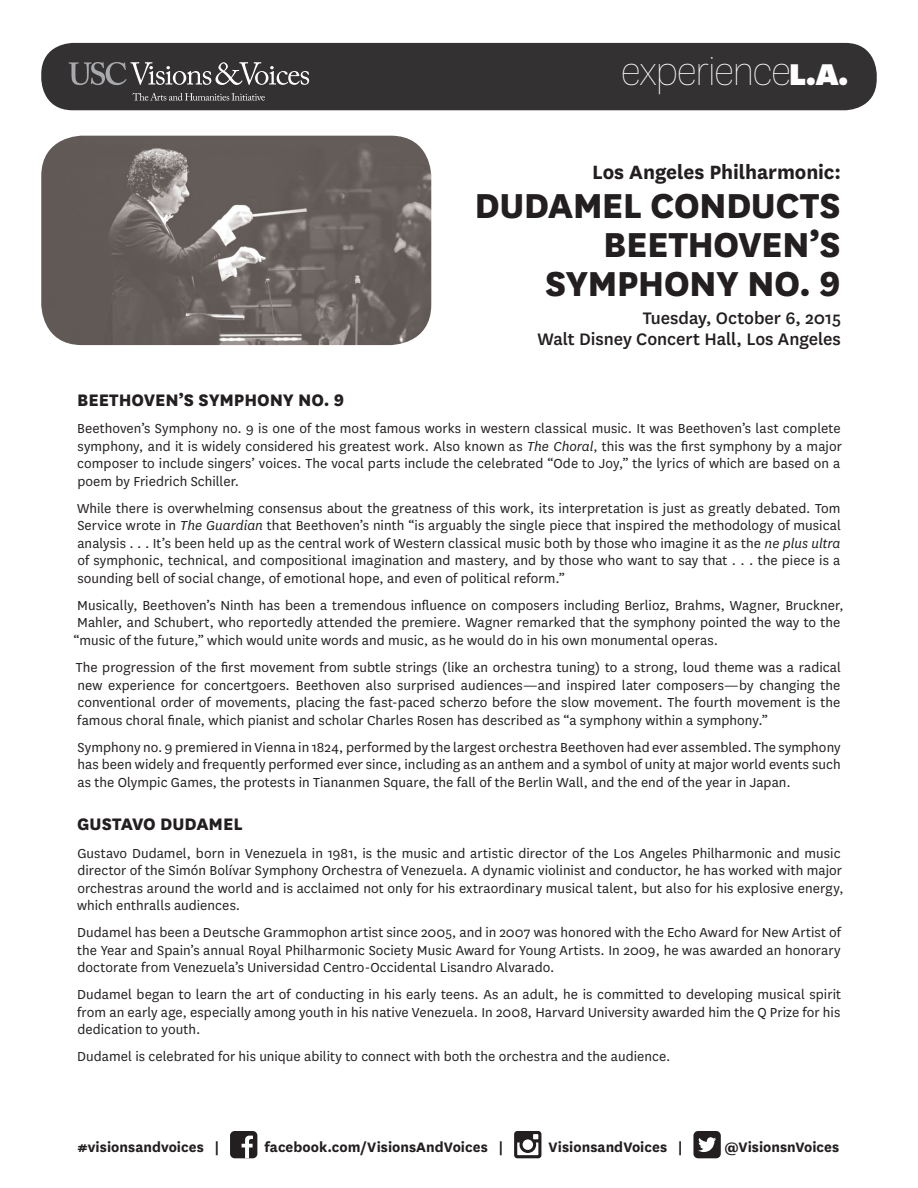
<style>
.page{position:relative;width:918px;height:1188px;background:#fff}
.page>*{position:absolute;margin:0;border:0;box-sizing:border-box;transform-origin:0 0}
.t1{font:100 45.6px "National";letter-spacing:-.035em;color:#fff}
.t2{font:800 40.5px/39px "National";letter-spacing:-.015em;color:#231f20;text-align:right}
.t3{font:700 22.5px "National";letter-spacing:-.005em;color:#231f20}
.t4{font:500 19.5px/21px "National";letter-spacing:-.005em;color:#231f20;text-align:right}
.t5{font:800 19.5px "National";letter-spacing:-.005em;color:#231f20}
.t6{font:700 16.05px "National";color:#231f20}
.t7{font:15.15px/17.5px "National";letter-spacing:.005em;color:#231f20;text-align:justify}
.s1{font-weight:900;font-size:35.1px}
.s2{font-style:italic}
</style>
<div class="page">
<img style="left:41px;top:136px;width:390px;height:209px">
<div style="left:41px;top:43px;width:836px;height:67px;background:#333132;border-radius:32px"></div>
<svg style="left:69px;top:62px;width:240px;height:23px"></svg>
<svg style="left:133px;top:93px;width:132px;height:8px"></svg>
<div style="left:230px;top:1131px;width:27px;height:27px;background:#231f20;border-radius:5px"></div>
<svg style="left:242px;top:1136px;width:11px;height:22px"></svg>
<svg style="left:514px;top:1131px;width:27px;height:27px"></svg>
<div style="left:693px;top:1131px;width:28px;height:27px;background:#231f20;border-radius:5px"></div>
<svg style="left:698px;top:1137px;width:18px;height:15px"></svg>
<h1 class="t1" style="left:621px;top:45px;width:229px">experience<span class="s1">L.A.</span></h1>
<h3 class="t3" style="left:592px;top:157px;width:250px">Los Angeles Philharmonic:</h3>
<h2 class="t2" style="left:474px;top:183px;width:368px">DUDAMEL CONDUCTS<br>BEETHOVEN’S<br>SYMPHONY NO. 9</h2>
<p class="t4" style="left:537px;top:306px;width:305px">Tuesday, October 6, 2015<br>Walt Disney Concert Hall, Los Angeles</p>
<p class="t5" style="left:77px;top:386px;width:269px">BEETHOVEN’S SYMPHONY NO. 9</p>
<p class="t7" style="left:77px;top:419px;width:766px">Beethoven’s Symphony no. 9 is one of the most famous works in western classical music. It was Beethoven’s last complete symphony, and it is widely considered his greatest work. Also known as <span class="s2">The Choral</span>, this was the first symphony by a major composer to include singers’ voices. The vocal parts include the celebrated “Ode to Joy,” the lyrics of which are based on a poem by Friedrich Schiller.</p>
<p class="t7" style="left:77px;top:499px;width:765px">While there is overwhelming consensus about the greatness of this work, its interpretation is just as greatly debated. Tom Service wrote in <span class="s2">The Guardian</span> that Beethoven’s ninth “is arguably the single piece that inspired the methodology of musical analysis . . . It’s been held up as the central work of Western classical music both by those who imagine it as the <span class="s2">ne plus ultra </span>of symphonic, technical, and compositional imagination and mastery, and by those who want to say that . . . the piece is a sounding bell of social change, of emotional hope, and even of political reform.”</p>
<p class="t7" style="left:74px;top:596px;width:772px;text-align:left">Musically, Beethoven’s Ninth has been a tremendous influence on composers including Berlioz, Brahms, Wagner, Bruckner,<br>Mahler, and Schubert, who reportedly attended the premiere. Wagner remarked that the symphony pointed the way to the “music of the future,” which would unite words and music, as he would do in his own monumental operas.</p>
<p class="t7" style="left:76px;top:658px;width:767px">The progression of the first movement from subtle strings (like an orchestra tuning) to a strong, loud theme was a radical new experience for concertgoers. Beethoven also surprised audiences—and inspired later composers—by changing the conventional order of movements, placing the fast-paced scherzo before the slow movement. The fourth movement is the famous choral finale, which pianist and scholar Charles Rosen has described as “a symphony within a symphony.”</p>
<p class="t7" style="left:77px;top:738px;width:765px">Symphony no. 9 premiered in Vienna in 1824, performed by the largest orchestra Beethoven had ever assembled. The symphony has been widely and frequently performed ever since, including as an anthem and a symbol of unity at major world events such as the Olympic Games, the protests in Tiananmen Square, the fall of the Berlin Wall, and the end of the year in Japan.</p>
<p class="t5" style="left:77px;top:810px;width:167px">GUSTAVO DUDAMEL</p>
<p class="t7" style="left:77px;top:843px;width:768px;text-align:left">Gustavo Dudamel, born in Venezuela in 1981, is the music and artistic director of the Los Angeles Philharmonic and music director of the Simón Bolívar Symphony Orchestra of Venezuela. A dynamic violinist and conductor, he has worked with major orchestras around the world and is acclaimed not only for his extraordinary musical talent, but also for his explosive energy, which enthralls audiences.</p>
<p class="t7" style="left:77px;top:923px;width:765px">Dudamel has been a Deutsche Grammophon artist since 2005, and in 2007 was honored with the Echo Award for New Artist of the Year and Spain’s annual Royal Philharmonic Society Music Award for Young Artists. In 2009, he was awarded an honorary doctorate from Venezuela’s Universidad Centro-Occidental Lisandro Alvarado.</p>
<p class="t7" style="left:77px;top:985px;width:765px">Dudamel began to learn the art of conducting in his early teens. As an adult, he is committed to developing musical spirit from an early age, especially among youth in his native Venezuela. In 2008, Harvard University awarded him the Q Prize for his dedication to youth.</p>
<p class="t7" style="left:77px;top:1047px;width:595px">Dudamel is celebrated for his unique ability to connect with both the orchestra and the audience.</p>
<p class="t6" style="left:77px;top:1135px;width:144px">#visionsandvoices |</p>
<p class="t6" style="left:264px;top:1135px;width:240px">facebook.com/VisionsAndVoices |</p>
<p class="t6" style="left:549px;top:1135px;width:136px">VisionsandVoices |</p>
<p class="t6" style="left:724px;top:1135px;width:117px">@VisionsnVoices</p>
</div>
